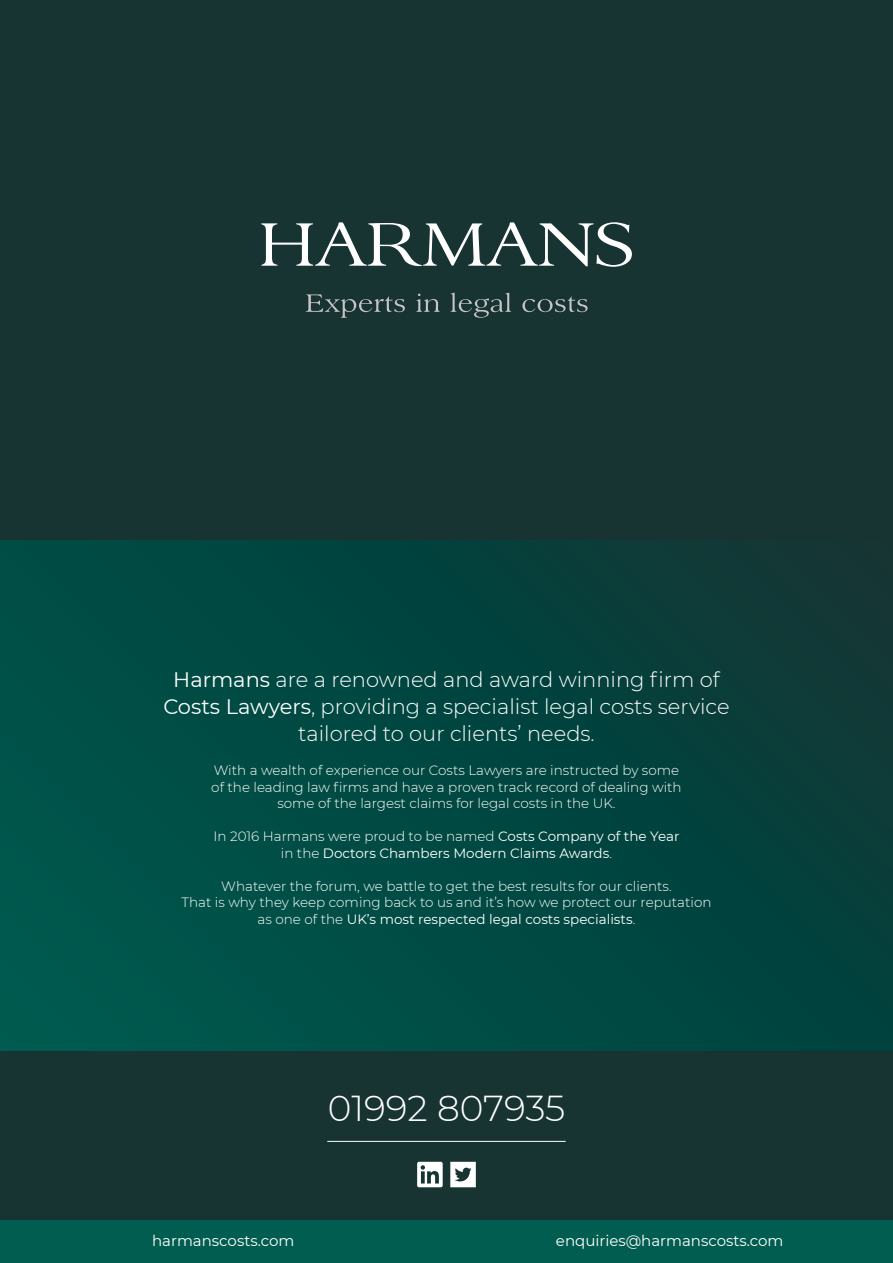
<style>
.page{position:relative;width:893px;height:1263px;background:#fff}
.page>*{position:absolute;margin:0;border:0;box-sizing:border-box;transform-origin:0 0}
.t1{font:300 36px "Montserrat";color:#fff}
.t2{font:300 21px/27px "Montserrat";color:#fff;text-align:center}
.t3{font:15px "Montserrat";color:#fff}
.t4{font:300 13.5px/16.5px "Montserrat";color:#fff;text-align:center}
.t5{font:13.5px/16.5px "Montserrat";color:#fff;text-align:center}
.s1{font-weight:400}
.s2{font-weight:300}
</style>
<div class="page">
<div style="left:0;top:0;width:893px;height:1050px;background:#173432"></div>
<div style="left:0;top:1050px;width:893px;height:170px;background:#173432"></div>
<div style="left:0;top:540px;width:893px;height:510px;background:linear-gradient(to right,#00554b,#083b38)"></div>
<svg style="left:261px;top:222px;width:371px;height:45px"></svg>
<svg style="left:305px;top:294px;width:100px;height:24px"></svg>
<svg style="left:416px;top:294px;width:24px;height:18px"></svg>
<svg style="left:450px;top:293px;width:61px;height:25px"></svg>
<svg style="left:522px;top:296px;width:66px;height:16px"></svg>
<svg style="left:450px;top:1162px;width:26px;height:25px"></svg>
<svg style="left:417px;top:1162px;width:26px;height:25px"></svg>
<hr style="left:327px;top:1141px;width:239px;height:1px;background:#fff">
<div style="left:0;top:1220px;width:446px;height:43px;background:#005d50"></div>
<div style="left:446px;top:1220px;width:447px;height:43px;background:#005d50"></div>
<h2 class="t2" style="left:163px;top:665px;width:568px"><span class="s1">Harmans</span> are a renowned and award winning firm of<br><span class="s1">Costs Lawyers</span>, providing a specialist legal costs service tailored to our clients’ needs.</h2>
<p class="t4" style="left:211px;top:762px;width:472px">With a wealth of experience our Costs Lawyers are instructed by some of the leading law firms and have a proven track record of dealing with some of the largest claims for legal costs in the UK.</p>
<p class="t5" style="left:214px;top:828px;width:467px"><span class="s2">In 2016 Harmans were proud to be named</span> Costs Company of the Year <span class="s2">in the</span> Doctors Chambers Modern Claims Awards<span class="s2">.</span></p>
<p class="t4" style="left:181px;top:877px;width:531px">Whatever the forum, we battle to get the best results for our clients.<br>That is why they keep coming back to us and it’s how we protect our reputation as one of the <span class="s1">UK’s most respected legal costs specialists</span>.</p>
<h1 class="t1" style="left:328px;top:1084px;width:239px">01992 807935</h1>
<p class="t3" style="left:152px;top:1230px;width:144px">harmanscosts.com</p>
<p class="t3" style="left:556px;top:1230px;width:229px">enquiries@harmanscosts.com</p>
</div>
